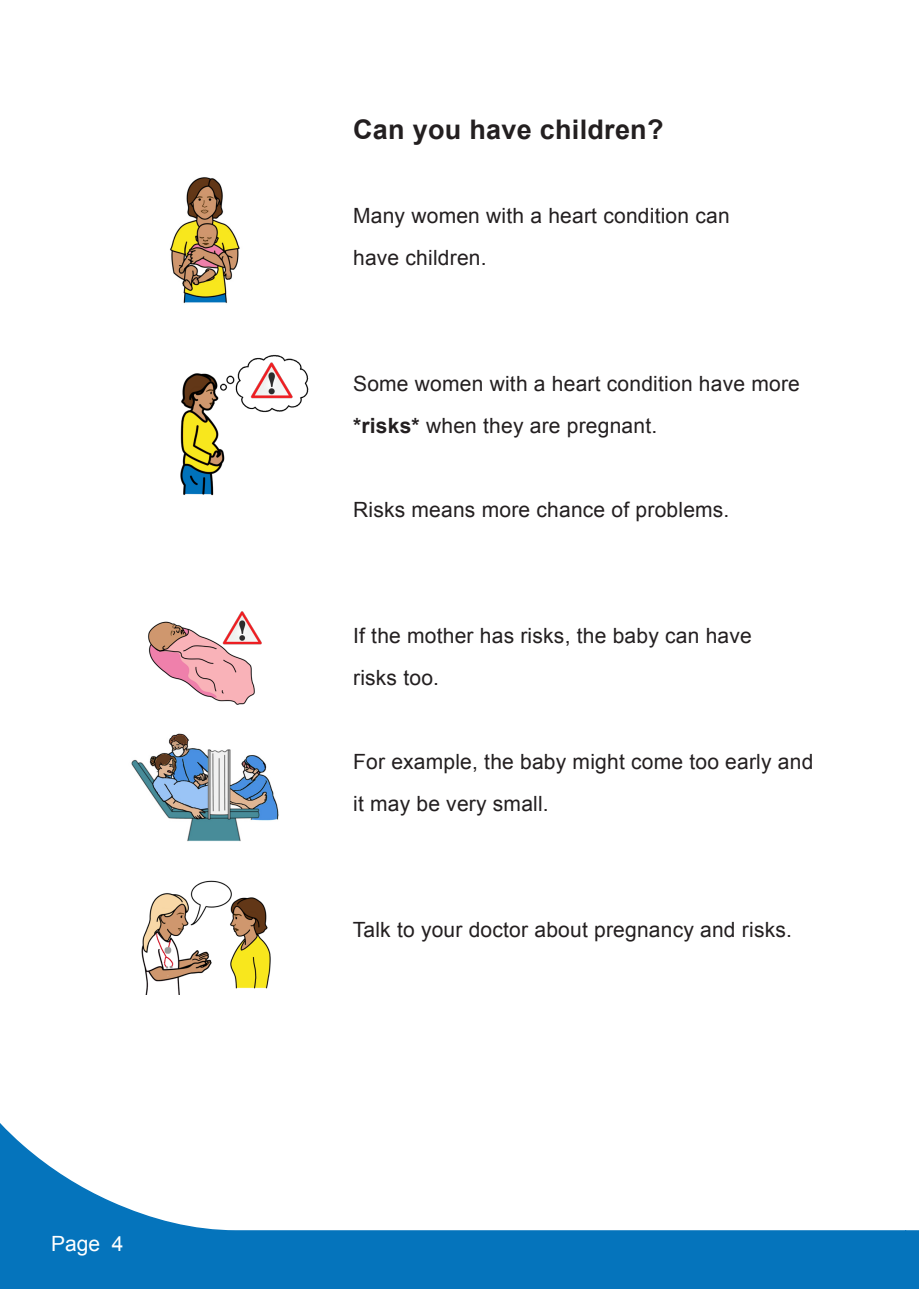
<style>
.page{position:relative;width:919px;height:1289px;background:#fff}
.page>*{position:absolute;margin:0;border:0;box-sizing:border-box;transform-origin:0 0}
.t1{font:700 27px "Arial";letter-spacing:.01em;color:#231f20}
.t2{font:21px/42px "Arial";letter-spacing:.01em;color:#231f20}
.t3{font:21px "Arial";color:#fff}
.s1{font-weight:700}
</style>
<div class="page">
<svg style="left:0;top:1123px;width:904px;height:165px"></svg>
<svg style="left:904px;top:1230px;width:14px;height:58px"></svg>
<img style="left:170px;top:177px;width:70px;height:127px">
<img style="left:180px;top:373px;width:45px;height:123px">
<img style="left:217px;top:354px;width:92px;height:65px">
<img style="left:250px;top:360px;width:46px;height:40px">
<img style="left:148px;top:621px;width:107px;height:84px">
<img style="left:222px;top:611px;width:40px;height:35px">
<img style="left:131px;top:733px;width:148px;height:109px">
<img style="left:141px;top:880px;width:130px;height:114px">
<p class="t3" style="left:51px;top:1229px;width:74px">Page 4</p>
<h2 class="t1" style="left:353px;top:111px;width:312px">Can you have children?</h2>
<p class="t2" style="left:353px;top:195px;width:378px">Many women with a heart condition can have children.</p>
<p class="t2" style="left:353px;top:363px;width:448px">Some women with a heart condition have more <span class="s1">*risks*</span> when they are pregnant.</p>
<p class="t2" style="left:353px;top:489px;width:378px">Risks means more chance of problems.</p>
<p class="t2" style="left:353px;top:615px;width:400px">If the mother has risks, the baby can have risks too.</p>
<p class="t2" style="left:353px;top:741px;width:461px">For example, the baby might come too early and it may be very small.</p>
<p class="t2" style="left:353px;top:909px;width:440px">Talk to your doctor about pregnancy and risks.</p>
</div>
